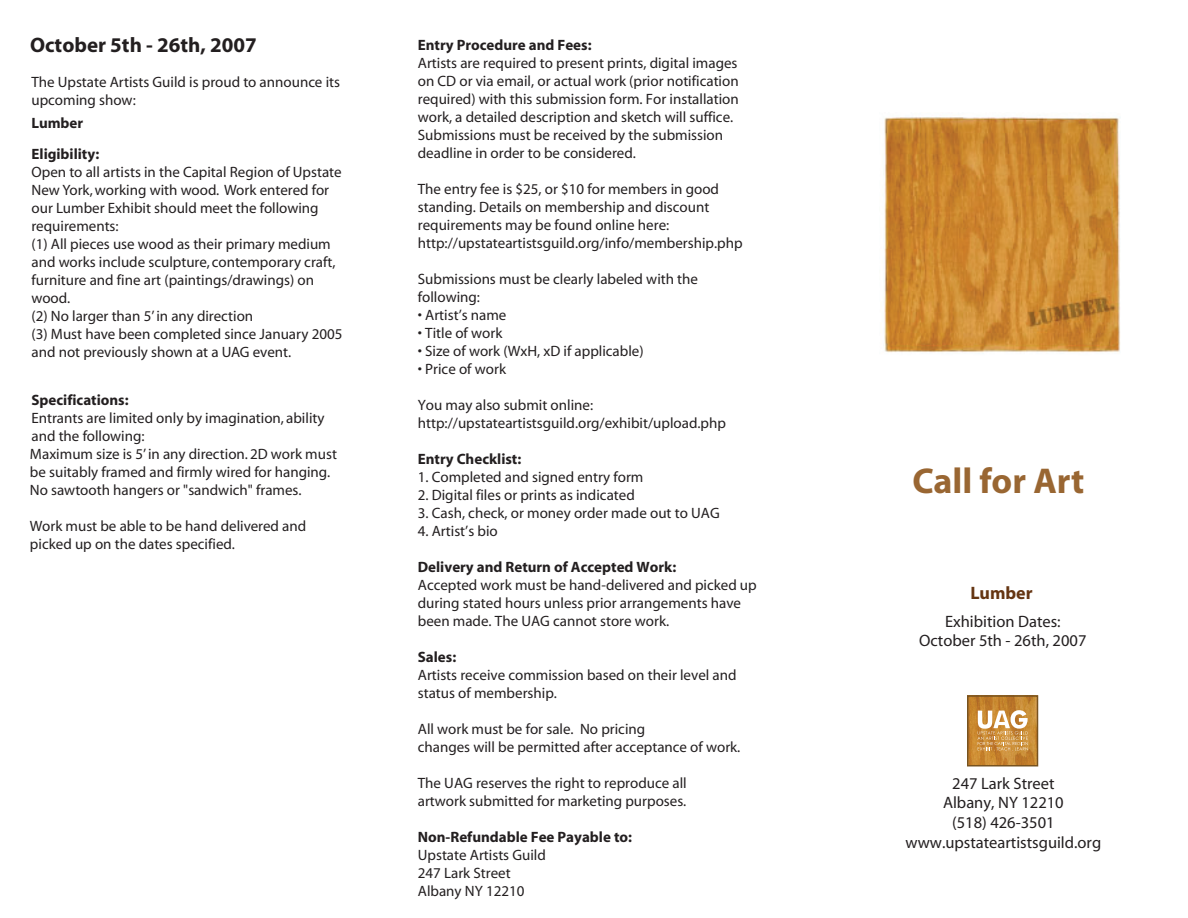
<style>
.page{position:relative;width:1188px;height:918px;background:#fff}
.page>*{position:absolute;margin:0;border:0;box-sizing:border-box;transform-origin:0 0}
.t1{font:700 36px "Myriad";color:#996632}
.t2{font:700 21px "Myriad";color:#231f20}
.t3{font:700 18px "Myriad";color:#653512}
.t4{font:16.5px/19.8px "Myriad";color:#231f20;text-align:center}
.t5{font:15px/18px "Myriad";color:#231f20}
.t6{font:700 15px/31.5px "Myriad";color:#231f20}
</style>
<div class="page">
<img style="left:970px;top:698px;width:65px;height:65px">
<div style="left:967px;top:695px;width:71px;height:71px;border:2px solid #77521f"></div>
<svg style="left:978px;top:710px;width:50px;height:41px"></svg>
<img style="left:884px;top:117px;width:236px;height:236px">
<h2 class="t2" style="left:30px;top:34px;width:228px">October 5th - 26th, 2007</h2>
<p class="t5" style="left:31px;top:74px;width:310px">The Upstate Artists Guild is proud to announce its upcoming show:</p>
<p class="t6" style="left:31px;top:107px;width:69px">Lumber<br>Eligibility:</p>
<p class="t5" style="left:32px;top:164px;width:312px">Open to all artists in the Capital Region of Upstate New York, working with wood. Work entered for our Lumber Exhibit should meet the following requirements:<br>(1) All pieces use wood as their primary medium and works include sculpture, contemporary craft, furniture and fine art (paintings/drawings) on wood.<br>(2) No larger than 5’ in any direction<br>(3) Must have been completed since January 2005 and not previously shown at a UAG event.</p>
<p class="t6" style="left:32px;top:384px;width:99px">Specifications:</p>
<p class="t5" style="left:30px;top:409px;width:308px">Entrants are limited only by imagination, ability and the following:<br>Maximum size is 5’ in any direction. 2D work must be suitably framed and firmly wired for hanging.<br>No sawtooth hangers or "sandwich" frames.</p>
<p class="t5" style="left:30px;top:518px;width:278px">Work must be able to be hand delivered and picked up on the dates specified.</p>
<p class="t6" style="left:418px;top:30px;width:175px">Entry Procedure and Fees:</p>
<p class="t5" style="left:418px;top:55px;width:322px">Artists are required to present prints, digital images on CD or via email, or actual work (prior notification required) with this submission form. For installation work, a detailed description and sketch will suffice.<br>Submissions must be received by the submission deadline in order to be considered.</p>
<p class="t5" style="left:418px;top:181px;width:326px">The entry fee is $25, or $10 for members in good standing. Details on membership and discount requirements may be found online here: http://upstateartistsguild.org/info/membership.php</p>
<p class="t5" style="left:418px;top:271px;width:282px">Submissions must be clearly labeled with the following:</p>
<p class="t5" style="left:418px;top:307px;width:90px">• Artist’s name</p>
<p class="t5" style="left:418px;top:325px;width:86px">• Title of work</p>
<p class="t5" style="left:418px;top:343px;width:227px">• Size of work (WxH, xD if applicable)</p>
<p class="t5" style="left:418px;top:361px;width:90px">• Price of work</p>
<p class="t5" style="left:418px;top:397px;width:310px">You may also submit online: http://upstateartistsguild.org/exhibit/upload.php</p>
<p class="t6" style="left:418px;top:444px;width:105px">Entry Checklist:</p>
<p class="t5" style="left:418px;top:469px;width:227px">1. Completed and signed entry form</p>
<p class="t5" style="left:418px;top:487px;width:219px">2. Digital files or prints as indicated</p>
<p class="t5" style="left:418px;top:505px;width:303px">3. Cash, check, or money order made out to UAG</p>
<p class="t5" style="left:418px;top:523px;width:81px">4. Artist’s bio</p>
<p class="t6" style="left:418px;top:552px;width:260px">Delivery and Return of Accepted Work:</p>
<p class="t5" style="left:418px;top:577px;width:340px">Accepted work must be hand-delivered and picked up during stated hours unless prior arrangements have been made. The UAG cannot store work.</p>
<p class="t6" style="left:418px;top:642px;width:40px">Sales:</p>
<p class="t5" style="left:418px;top:667px;width:320px">Artists receive commission based on their level and status of membership.</p>
<p class="t5" style="left:418px;top:721px;width:324px">All work must be for sale. No pricing<br>changes will be permitted after acceptance of work.</p>
<p class="t5" style="left:418px;top:775px;width:270px">The UAG reserves the right to reproduce all artwork submitted for marketing purposes.</p>
<p class="t6" style="left:418px;top:822px;width:216px">Non-Refundable Fee Payable to:</p>
<p class="t5" style="left:418px;top:847px;width:130px">Upstate Artists Guild<br>247 Lark Street<br>Albany NY 12210</p>
<h1 class="t1" style="left:913px;top:462px;width:173px">Call for Art</h1>
<p class="t3" style="left:970px;top:583px;width:64px">Lumber</p>
<p class="t4" style="left:919px;top:612px;width:169px">Exhibition Dates:<br>October 5th - 26th, 2007</p>
<p class="t4" style="left:906px;top:774px;width:197px">247 Lark Street<br>Albany, NY 12210<br>(518) 426-3501 www.upstateartistsguild.org</p>
</div>
